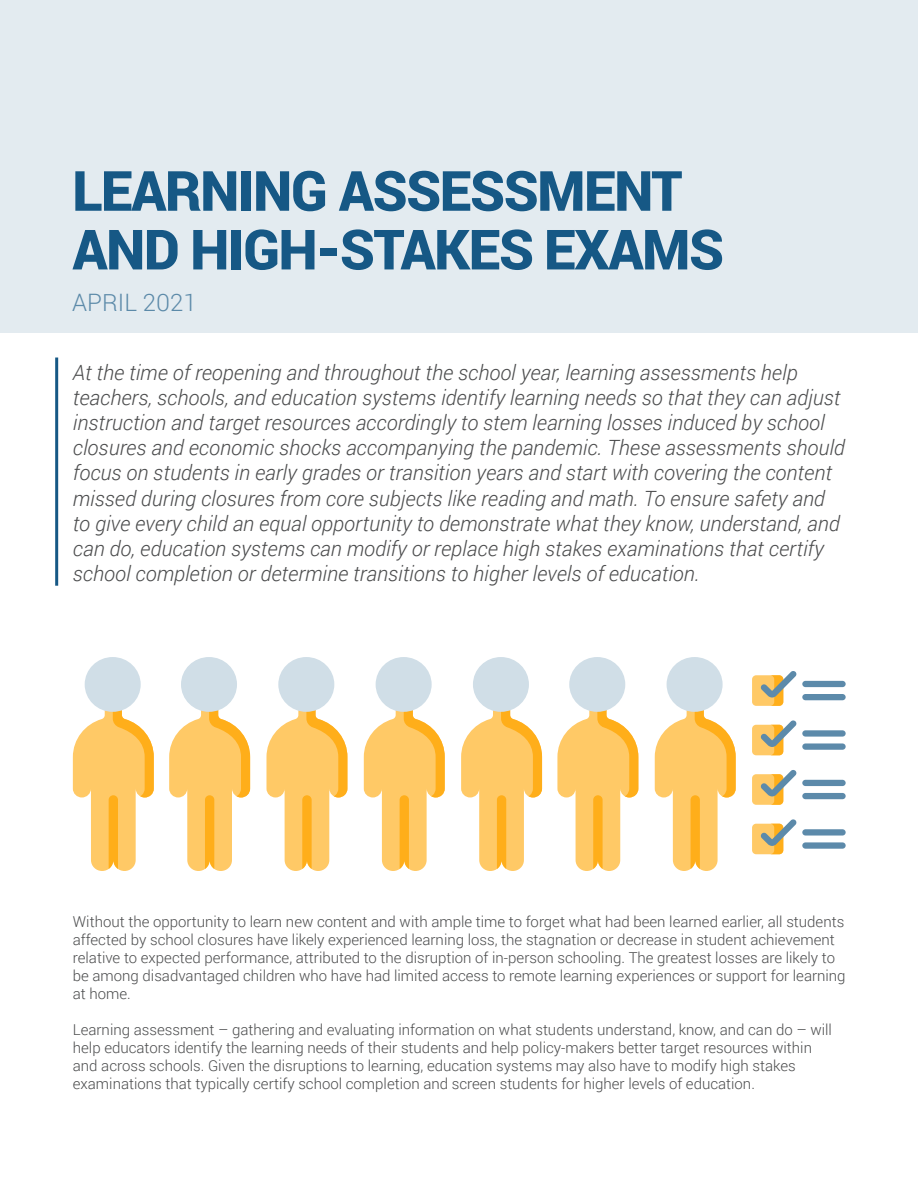
<style>
.page{position:relative;width:918px;height:1188px;background:#fff}
.page>*{position:absolute;margin:0;border:0;box-sizing:border-box;transform-origin:0 0}
.t1{font:900 55.5px/58.7px "Roboto";letter-spacing:-.025em;color:#165885}
.t2{font:300 24px "Roboto";color:#5c8aa9}
.t3{font:italic 300 21px/25.2px "Roboto";color:#4b4c4d}
.t4{font:300 15px/18px "Roboto";color:#4b4c4d}
</style>
<div class="page">
<div style="left:0;top:0;width:918px;height:332px;background:#e3ebf0"></div>
<hr style="left:55px;top:358px;width:3px;height:228px;background:#165885">
<div style="left:752px;top:675px;width:31px;height:31px;background:#ffc966;border-radius:4px"></div>
<div style="left:752px;top:725px;width:31px;height:30px;background:#ffc966;border-radius:4px"></div>
<div style="left:752px;top:774px;width:31px;height:31px;background:#ffc966;border-radius:4px"></div>
<div style="left:752px;top:824px;width:31px;height:30px;background:#ffc966;border-radius:4px"></div>
<svg style="left:761px;top:671px;width:36px;height:35px"></svg>
<div style="left:802px;top:681px;width:44px;height:6px;background:#5c8aaa;border-radius:3px"></div>
<div style="left:802px;top:694px;width:44px;height:6px;background:#5c8aaa;border-radius:3px"></div>
<svg style="left:761px;top:720px;width:36px;height:35px"></svg>
<div style="left:802px;top:730px;width:44px;height:7px;background:#5c8aaa;border-radius:3px"></div>
<div style="left:802px;top:743px;width:44px;height:7px;background:#5c8aaa;border-radius:3px"></div>
<svg style="left:761px;top:770px;width:36px;height:35px"></svg>
<div style="left:802px;top:780px;width:44px;height:6px;background:#5c8aaa;border-radius:3px"></div>
<div style="left:802px;top:793px;width:44px;height:6px;background:#5c8aaa;border-radius:3px"></div>
<svg style="left:761px;top:819px;width:36px;height:35px"></svg>
<div style="left:802px;top:829px;width:44px;height:7px;background:#5c8aaa;border-radius:3px"></div>
<div style="left:802px;top:842px;width:44px;height:7px;background:#5c8aaa;border-radius:3px"></div>
<svg style="left:655px;top:704px;width:81px;height:167px"></svg>
<div style="left:667px;top:657px;width:56px;height:55px;background:#d0dee7;border-radius:50%"></div>
<svg style="left:557px;top:704px;width:81px;height:167px"></svg>
<div style="left:569px;top:657px;width:56px;height:55px;background:#d0dee7;border-radius:50%"></div>
<svg style="left:461px;top:707px;width:81px;height:164px"></svg>
<div style="left:473px;top:657px;width:56px;height:55px;background:#d0dee7;border-radius:50%"></div>
<svg style="left:364px;top:704px;width:81px;height:167px"></svg>
<div style="left:376px;top:657px;width:56px;height:55px;background:#d0dee7;border-radius:50%"></div>
<svg style="left:266px;top:704px;width:81px;height:167px"></svg>
<div style="left:278px;top:657px;width:56px;height:55px;background:#d0dee7;border-radius:50%"></div>
<svg style="left:169px;top:710px;width:81px;height:161px"></svg>
<div style="left:181px;top:657px;width:56px;height:55px;background:#d0dee7;border-radius:50%"></div>
<svg style="left:73px;top:704px;width:81px;height:167px"></svg>
<div style="left:85px;top:657px;width:56px;height:55px;background:#d0dee7;border-radius:50%"></div>
<p class="t1" style="left:72px;top:159px;width:653px">LEARNING ASSESSMENT<br>AND HIGH-STAKES EXAMS</p>
<p class="t2" style="left:72px;top:286px;width:126px">APRIL 2021</p>
<p class="t3" style="left:73px;top:359px;width:774px">At the time of reopening and throughout the school year, learning assessments help teachers, schools, and education systems identify learning needs so that they can adjust instruction and target resources accordingly to stem learning losses induced by school closures and economic shocks accompanying the pandemic. These assessments should focus on students in early grades or transition years and start with covering the content missed during closures from core subjects like reading and math. To ensure safety and to give every child an equal opportunity to demonstrate what they know, understand, and can do, education systems can modify or replace high stakes examinations that certify school completion or determine transitions to higher levels of education.</p>
<p class="t4" style="left:73px;top:912px;width:774px">Without the opportunity to learn new content and with ample time to forget what had been learned earlier, all students affected by school closures have likely experienced learning loss, the stagnation or decrease in student achievement relative to expected performance, attributed to the disruption of in-person schooling. The greatest losses are likely to be among disadvantaged children who have had limited access to remote learning experiences or support for learning at home.</p>
<p class="t4" style="left:73px;top:1020px;width:761px">Learning assessment – gathering and evaluating information on what students understand, know, and can do – will help educators identify the learning needs of their students and help policy-makers better target resources within and across schools. Given the disruptions to learning, education systems may also have to modify high stakes examinations that typically certify school completion and screen students for higher levels of education.</p>
</div>
